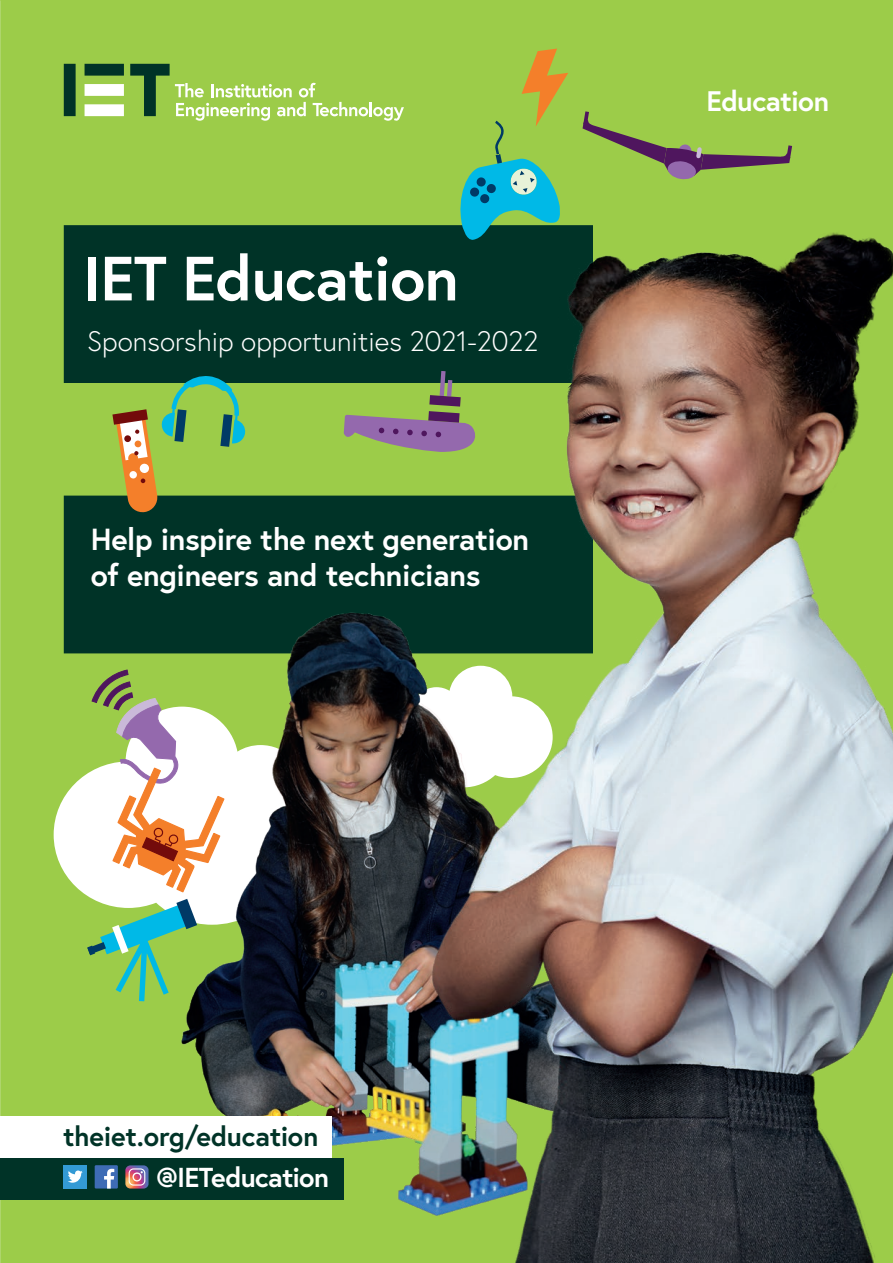
<style>
.page{position:relative;width:893px;height:1263px;background:#9ccc49}
.page>*{position:absolute;margin:0;border:0;box-sizing:border-box;transform-origin:0 0}
.t1{font:700 62.4px "Europa";letter-spacing:-.01em;color:#fff}
.t2{font:700 30.45px/36.6px "Europa";letter-spacing:-.01em;color:#fff}
.t3{font:300 28.2px "Europa";color:#fff}
.t4{font:700 28.2px "Europa";letter-spacing:-.02em;color:#fff}
.t5{font:700 27.45px "Europa";letter-spacing:-.01em;color:#003327}
.t6{font:700 27.45px "Europa";letter-spacing:-.025em;color:#fff}
</style>
<div class="page">
<svg style="left:64px;top:225px;width:332px;height:428px;fill:#003327"></svg>
<svg style="left:54px;top:771px;width:118px;height:128px;fill:#fff"></svg>
<svg style="left:64px;top:64px;width:340px;height:57px"></svg>
<svg style="left:583px;top:111px;width:9px;height:14px"></svg>
<svg style="left:112px;top:375px;width:134px;height:138px"></svg>
<svg style="left:344px;top:371px;width:52px;height:81px"></svg>
<svg style="left:495px;top:49px;width:73px;height:76px"></svg>
<img style="left:172px;top:536px;width:224px;height:664px">
<img style="left:396px;top:125px;width:497px;height:1138px">
<div style="left:0;top:1116px;width:331px;height:42px;background:#fff"></div>
<div style="left:0;top:1158px;width:344px;height:41px;background:#003327"></div>
<div style="left:63px;top:1164px;width:24px;height:24px;background:#339ad5"></div>
<svg style="left:68px;top:1170px;width:15px;height:13px"></svg>
<div style="left:95px;top:1165px;width:23px;height:23px;background:#3e6cb5"></div>
<svg style="left:104px;top:1169px;width:10px;height:19px"></svg>
<svg style="left:125px;top:1165px;width:24px;height:23px"></svg>
<svg style="left:91px;top:669px;width:134px;height:224px"></svg>
<svg style="left:87px;top:899px;width:110px;height:102px"></svg>
<p class="t1" style="left:82px;top:236px;width:378px">IET Education</p>
<p class="t3" style="left:87px;top:323px;width:453px">Sponsorship opportunities 2021-2022</p>
<p class="t2" style="left:91px;top:520px;width:440px">Help inspire the next generation of engineers and technicians</p>
<p class="t4" style="left:706px;top:82px;width:124px">Education</p>
<p class="t5" style="left:63px;top:1118px;width:257px">theiet.org/education</p>
<p class="t6" style="left:156px;top:1159px;width:174px">@IETeducation</p>
</div>
